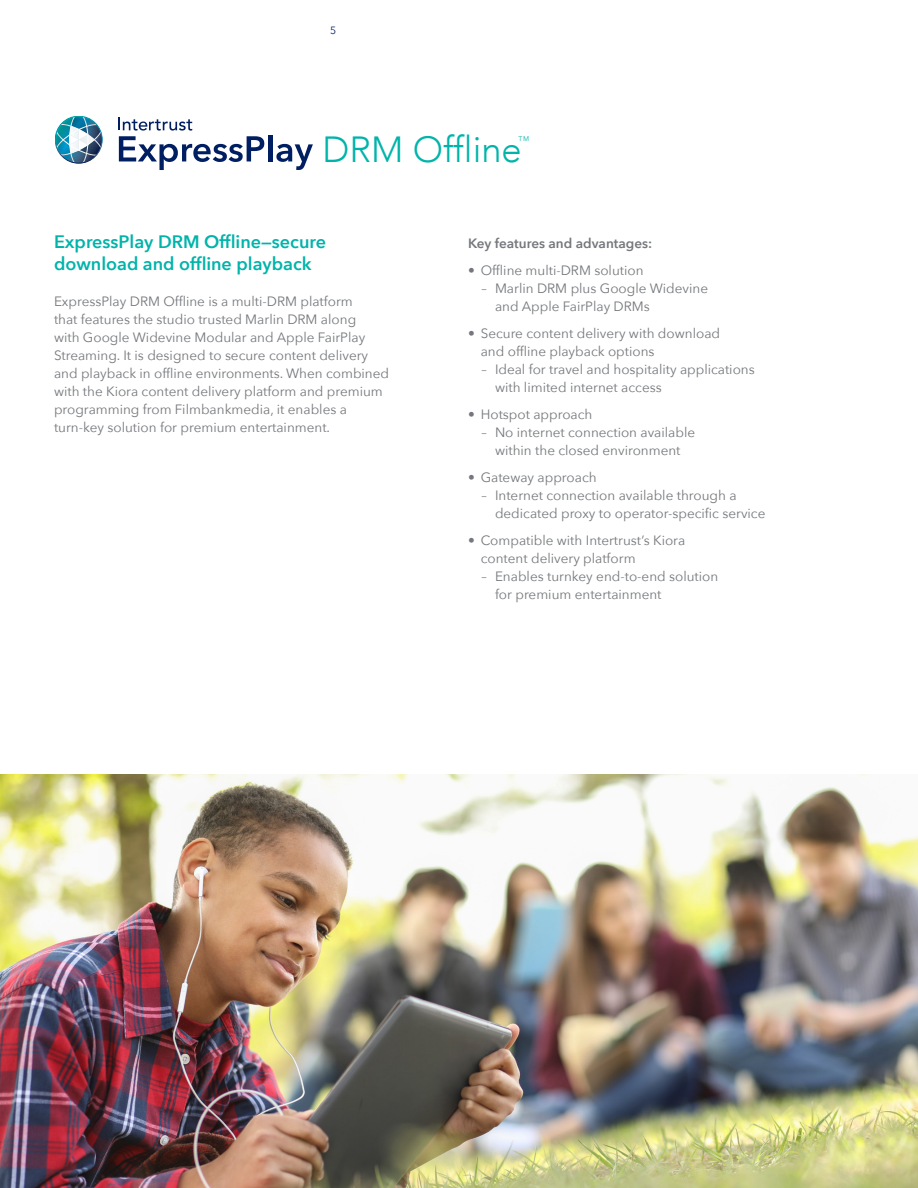
<style>
.page{position:relative;width:918px;height:1188px;background:#fff}
.page>*{position:absolute;margin:0;border:0;box-sizing:border-box;transform-origin:0 0}
.t1{font:300 36.3px "Avenir";color:#00b4aa}
.Paragraph{font:600 18px/22.5px "Avenir Next";color:#00b4aa}
.Paragraph-2{font:13.5px/18px "Avenir Next";color:#74777b}
.Paragraph-3{font:600 13.5px "Avenir Next";color:#74777b}
.t2{font:10.5px "Avenir Next";color:#001e62}
.t3{font:6.9px "Avenir";color:#00b4aa}
</style>
<div class="page">
<img style="left:0;top:774px;width:918px;height:414px">
<svg style="left:119px;top:118px;width:145px;height:52px"></svg>
<hr style="left:268px;top:135px;width:4px;height:26px;background:#001e62">
<svg style="left:276px;top:144px;width:37px;height:26px"></svg>
<svg style="left:55px;top:116px;width:47px;height:47px"></svg>
<svg style="left:55px;top:116px;width:47px;height:47px"></svg>
<div style="left:55px;top:116px;width:47px;height:47px;border:1px solid #fff;border-radius:50%"></div>
<p class="t2" style="left:330px;top:22px;width:8px">5</p>
<p class="t1" style="left:323px;top:128px;width:201px">DRM Offline</p>
<p class="t3" style="left:519px;top:135px;width:12px">TM</p>
<p class="Paragraph" style="left:54px;top:230px;width:274px">ExpressPlay DRM Offline—secure download and offline playback</p>
<p class="Paragraph-2" style="left:54px;top:292px;width:337px">ExpressPlay DRM Offline is a multi-DRM platform<br>that features the studio trusted Marlin DRM along<br>with Google Widevine Modular and Apple FairPlay Streaming. It is designed to secure content delivery and playback in offline environments. When combined with the Kiora content delivery platform and premium programming from Filmbankmedia, it enables a turn-key solution for premium entertainment.</p>
<p class="Paragraph-3" style="left:468px;top:231px;width:186px">Key features and advantages:</p>
<p class="Paragraph-2" style="left:468px;top:260px;width:177px">• Offline multi-DRM solution</p>
<p class="Paragraph-2" style="left:495px;top:278px;width:215px;text-indent:-14px">– Marlin DRM plus Google Widevine and Apple FairPlay DRMs</p>
<p class="Paragraph-2" style="left:481px;top:323px;width:241px;text-indent:-13px">• Secure content delivery with download and offline playback options</p>
<p class="Paragraph-2" style="left:495px;top:359px;width:261px;text-indent:-14px">– Ideal for travel and hospitality applications with limited internet access</p>
<p class="Paragraph-2" style="left:468px;top:404px;width:126px">• Hotspot approach</p>
<p class="Paragraph-2" style="left:482px;top:422px;width:215px;text-align:center">– No internet connection available within the closed environment</p>
<p class="Paragraph-2" style="left:468px;top:467px;width:130px">• Gateway approach</p>
<p class="Paragraph-2" style="left:495px;top:485px;width:272px;text-indent:-14px">– Internet connection available through a dedicated proxy to operator-specific service</p>
<p class="Paragraph-2" style="left:481px;top:530px;width:206px;text-indent:-13px">• Compatible with Intertrust’s Kiora content delivery platform</p>
<p class="Paragraph-2" style="left:495px;top:566px;width:225px;text-indent:-14px">– Enables turnkey end-to-end solution for premium entertainment</p>
</div>
